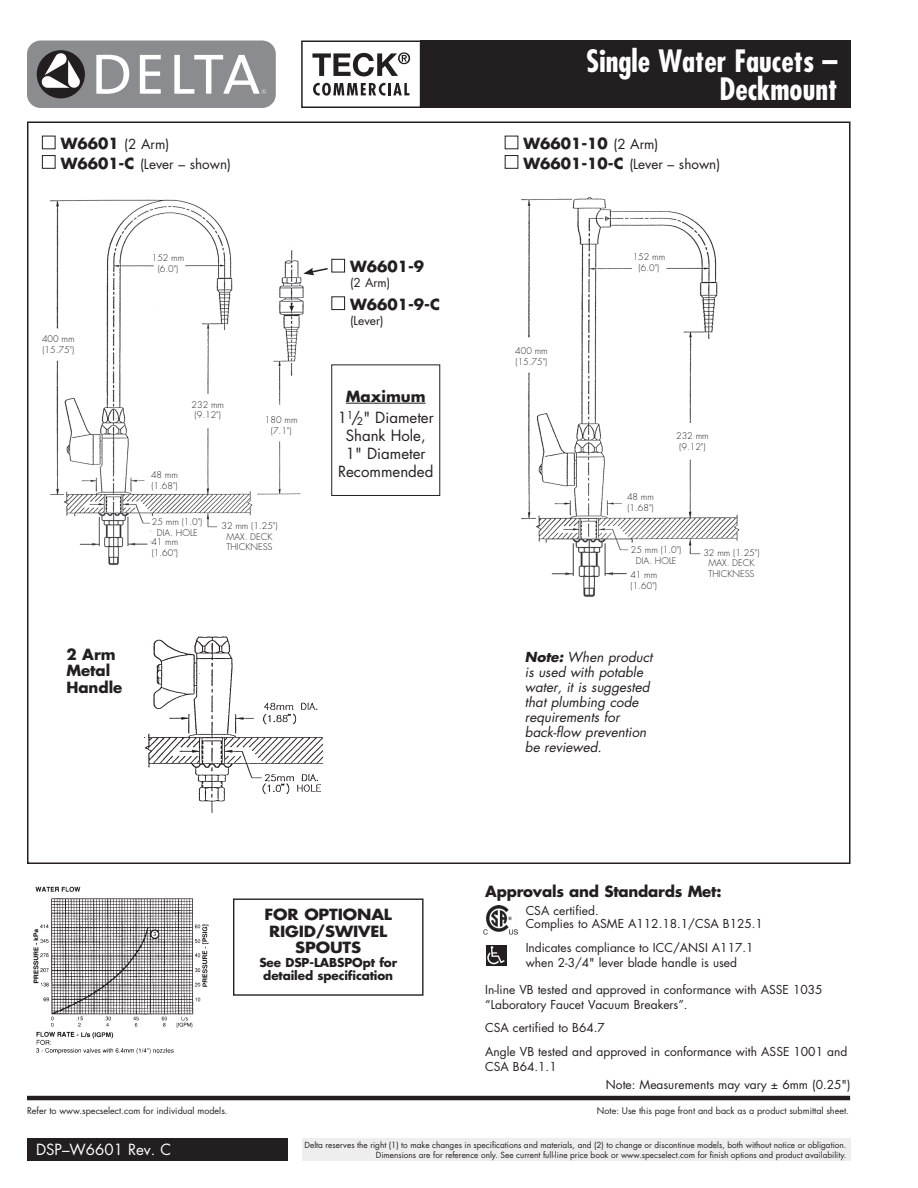
<style>
.page{position:relative;width:918px;height:1188px;background:#fff}
.page>*{position:absolute;margin:0;border:0;box-sizing:border-box;transform-origin:0 0}
.t1{font:700 condensed 30px/28.5px "Futura";color:#fff;text-align:right}
.t2{font:700 15px/16.5px "Futura";letter-spacing:-.01em;color:#231f20}
.t3{font:15px/18px "Futura";color:#231f20;text-align:center}
.t4{font:700 15px/16.5px "Futura";letter-spacing:-.01em;color:#231f20;text-align:center;scale:1.09 1}
.t5{font:15px "Futura";color:#fff}
.t6{font:italic 13.5px/15px "Futura";color:#231f20}
.t7{font:13.5px/19.5px "Futura";color:#231f20}
.t8{font:12px/15px "Futura";color:#231f20}
.t9{font:700 12px/13.5px "Futura";letter-spacing:-.01em;color:#231f20;text-align:center}
.t10{font:300 9px/10.8px "Futura";color:#231f20;text-align:center}
.t11{font:9px "Futura";color:#231f20}
.t12{font:8.25px/9.8px "Futura";color:#231f20;text-align:right}
.s1{font-weight:700;font-size:15px}
.s2{font-weight:400;font-size:13.5px}
.s3{font-weight:700}
</style>
<div class="page">
<div style="left:27px;top:41px;width:249px;height:67px;background:#8a8c8f;border-radius:14px"></div>
<div style="left:37px;top:50px;width:48px;height:48px;background:#231f20;border-radius:50%"></div>
<svg style="left:96px;top:55px;width:33px;height:39px"></svg>
<svg style="left:140px;top:55px;width:21px;height:39px"></svg>
<svg style="left:174px;top:55px;width:92px;height:39px"></svg>
<svg style="left:41px;top:53px;width:40px;height:35px"></svg>
<div style="left:301px;top:40px;width:120px;height:68px;border:2px solid #231f20"></div>
<svg style="left:312px;top:52px;width:98px;height:24px"></svg>
<svg style="left:313px;top:83px;width:96px;height:13px"></svg>
<div style="left:302px;top:1138px;width:549px;height:23px;background:#eeeeef"></div>
<hr style="left:27px;top:1096px;width:823px;height:4px;background:#231f20">
<img style="left:33px;top:886px;width:176px;height:168px">
<img style="left:144px;top:636px;width:180px;height:177px">
<div style="left:421px;top:40px;width:430px;height:68px;background:#231f20"></div>
<div style="left:233px;top:899px;width:191px;height:97px;border:1px solid #231f20"></div>
<div style="left:486px;top:945px;width:20px;height:20px;background:#231f20"></div>
<svg style="left:487px;top:946px;width:18px;height:18px"></svg>
<img style="left:483px;top:906px;width:35px;height:29px">
<div style="left:42px;top:136px;width:14px;height:13px;border:1px solid #231f20"></div>
<div style="left:42px;top:155px;width:14px;height:14px;border:1px solid #231f20"></div>
<div style="left:505px;top:155px;width:13px;height:14px;border:1px solid #231f20"></div>
<img style="left:521px;top:196px;width:219px;height:401px">
<img style="left:50px;top:199px;width:291px;height:366px">
<div style="left:332px;top:259px;width:13px;height:13px;background:#fff"></div>
<div style="left:331px;top:259px;width:14px;height:13px;border:1px solid #231f20"></div>
<div style="left:332px;top:297px;width:13px;height:13px;background:#fff"></div>
<div style="left:331px;top:296px;width:14px;height:14px;border:1px solid #231f20"></div>
<svg style="left:303px;top:267px;width:26px;height:8px"></svg>
<hr style="left:346px;top:403px;width:80px;height:1px;background:#231f20">
<div style="left:331px;top:364px;width:109px;height:132px;border:1px solid #231f20"></div>
<div style="left:27px;top:1138px;width:260px;height:23px;background:#231f20"></div>
<h1 class="t1" style="left:586px;top:47px;width:253px">Single Water Faucets –<br>Deckmount</h1>
<p class="t7" style="left:61px;top:135px;width:172px"><span class="s1">W6601</span> (2 Arm)<br><span class="s1">W6601-C</span> (Lever – shown)</p>
<p class="t2" style="left:524px;top:135px;width:137px">W6601-10 <span class="s2">(2 Arm)</span></p>
<p class="t7" style="left:524px;top:154px;width:198px"><span class="s1">W6601-10-C</span> (Lever – shown)</p>
<p class="t10" style="left:42px;top:334px;width:34px;text-align:left">400 mm (15.75")</p>
<p class="t10" style="left:152px;top:253px;width:34px">152 mm (6.0")</p>
<p class="t10" style="left:192px;top:399px;width:34px">232 mm (9.12")</p>
<p class="t10" style="left:151px;top:469px;width:28px;text-align:left">48 mm (1.68")</p>
<p class="t10" style="left:265px;top:414px;width:34px">180 mm (7.1")</p>
<p class="t10" style="left:152px;top:516px;width:52px">25 mm (1.0")<br>DIA. HOLE</p>
<p class="t10" style="left:221px;top:520px;width:58px">32 mm (1.25")<br>MAX. DECK<br>THICKNESS</p>
<p class="t10" style="left:151px;top:537px;width:28px;text-align:left">41 mm (1.60")</p>
<p class="t2" style="left:66px;top:646px;width:58px">2 Arm<br>Metal<br>Handle</p>
<p class="t2" style="left:350px;top:258px;width:76px">W6601-9</p>
<p class="t8" style="left:350px;top:276px;width:41px">(2 Arm)</p>
<p class="t2" style="left:350px;top:296px;width:91px">W6601-9-C</p>
<p class="t8" style="left:350px;top:313px;width:35px">(Lever)</p>
<p class="t3" style="left:338px;top:386px;width:98px;line-height:21px"><span class="s3">Maximum<br></span>1<sup>1</sup>/<sub>2</sub>" Diameter</p>
<p class="t3" style="left:338px;top:426px;width:97px">Shank Hole,<br>1" Diameter<br>Recommended</p>
<p class="t10" style="left:515px;top:346px;width:34px;text-align:left">400 mm (15.75")</p>
<p class="t10" style="left:633px;top:252px;width:34px">152 mm (6.0")</p>
<p class="t10" style="left:627px;top:492px;width:28px;text-align:left">48 mm (1.68")</p>
<p class="t10" style="left:676px;top:431px;width:34px">232 mm (9.12")</p>
<p class="t10" style="left:631px;top:545px;width:52px">25 mm (1.0")<br>DIA. HOLE</p>
<p class="t10" style="left:703px;top:547px;width:58px">32 mm (1.25")<br>MAX. DECK<br>THICKNESS</p>
<p class="t10" style="left:630px;top:569px;width:28px;text-align:left">41 mm (1.60")</p>
<p class="t6" style="left:525px;top:650px;width:129px"><span class="s3">Note:</span> When product is used with potable water, it is suggested that plumbing code requirements for back-flow prevention be reviewed.</p>
<p class="t4" style="left:264px;top:906px;width:119px">FOR OPTIONAL<br>RIGID/SWIVEL<br>SPOUTS</p>
<p class="t9" style="left:259px;top:955px;width:139px">See DSP-LABSPOpt for detailed specification</p>
<p class="t2" style="left:485px;top:883px;width:238px">Approvals and Standards Met:</p>
<p class="t8" style="left:526px;top:904px;width:239px;line-height:13.5px">CSA certified.<br>Complies to ASME A112.18.1/CSA B125.1</p>
<p class="t8" style="left:526px;top:940px;width:229px">Indicates compliance to ICC/ANSI A117.1 when 2-3/4" lever blade handle is used</p>
<p class="t8" style="left:485px;top:982px;width:339px">In-line VB tested and approved in conformance with ASSE 1035 “Laboratory Faucet Vacuum Breakers”.</p>
<p class="t8" style="left:485px;top:1015px;width:364px;line-height:24px">CSA certified to B64.7<br>Angle VB tested and approved in conformance with ASSE 1001 and</p>
<p class="t8" style="left:485px;top:1059px;width:73px">CSA B64.1.1</p>
<p class="t8" style="left:606px;top:1077px;width:246px">Note: Measurements may vary ± 6mm (0.25")</p>
<p class="t11" style="left:27px;top:1105px;width:202px">Refer to www.specselect.com for individual models.</p>
<p class="t11" style="left:597px;top:1105px;width:254px">Note: Use this page front and back as a product submittal sheet.</p>
<p class="t12" style="left:305px;top:1140px;width:543px">Delta reserves the right (1) to make changes in specifications and materials, and (2) to change or discontinue models, both without notice or obligation.<br>Dimensions are for reference only. See current full-line price book or www.specselect.com for finish options and product availability.</p>
<p class="t5" style="left:36px;top:1140px;width:137px">DSP–W6601 Rev. C</p>
<p class="t5" style="left:36px;top:1140px;width:78px">Page 9.C.8</p>
</div>
